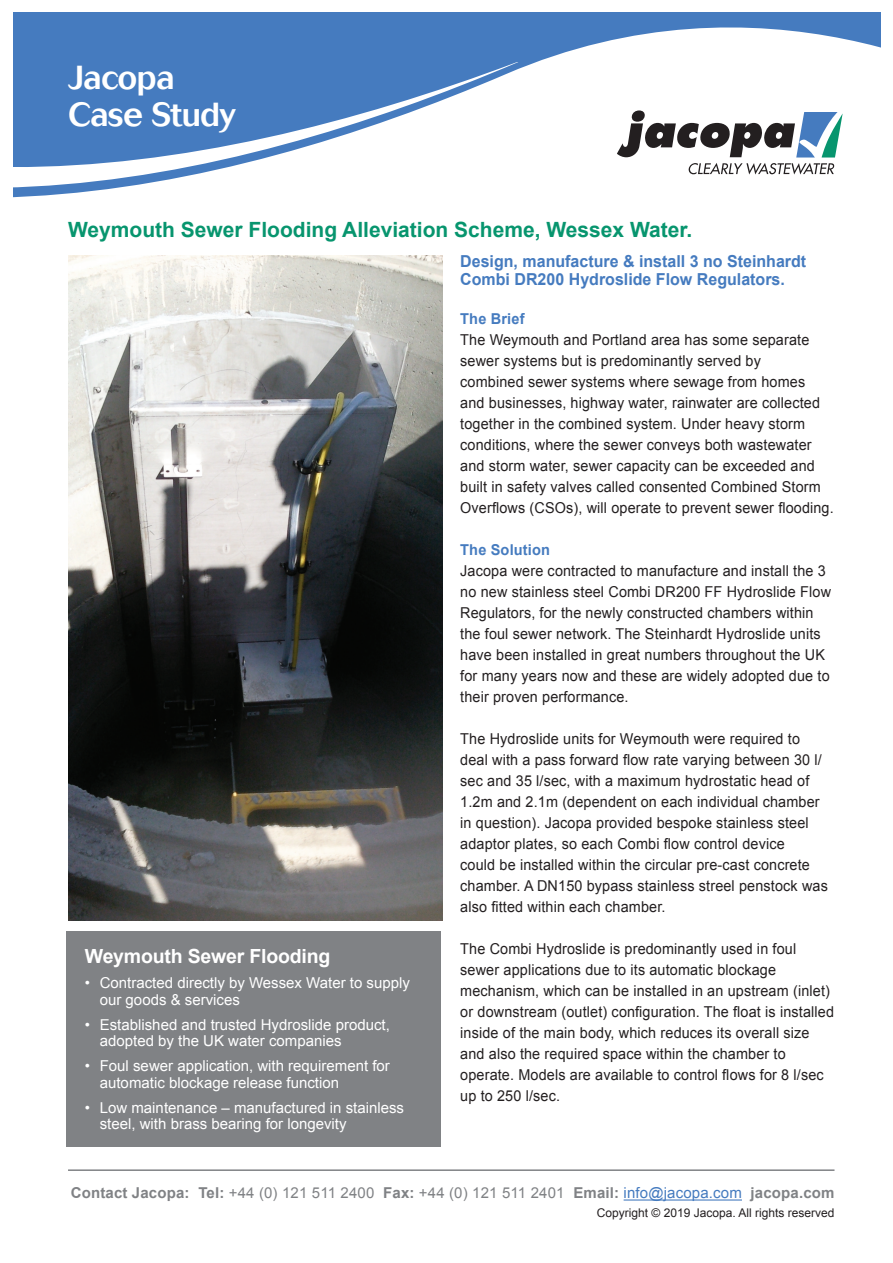
<style>
.page{position:relative;width:893px;height:1263px;background:#fff}
.page>*{position:absolute;margin:0;border:0;box-sizing:border-box;transform-origin:0 0}
.t1{font:500 33px/37.5px "Cosmos";letter-spacing:-.02em;color:#fff}
.t2{font:700 21px "Arial";color:#07956e}
.t3{font:700 19.5px "Arial";letter-spacing:-.01em;color:#fff}
.t4{font:700 16.5px/18px "Arial";color:#457bbf}
.t5{font:15px/21px "Arial";letter-spacing:.01em;color:#231f20;scale:.96 1}
.t6{font:15px/16.5px "Arial";color:#fff}
.t7{font:700 15px "Arial";letter-spacing:.01em;color:#808285}
.t8{font:700 15px "Arial";letter-spacing:.01em;color:#457bbf}
.t9{font:12px "Arial";color:#231f20}
.s1{font-weight:400}
.s2{font-weight:400;color:#457bbf}
</style>
<div class="page">
<div style="left:13px;top:13px;width:867px;height:195px;background:#457bbf"></div>
<svg style="left:13px;top:17px;width:868px;height:191px"></svg>
<svg style="left:156px;top:49px;width:725px;height:159px;fill:#fff"></svg>
<div style="left:67px;top:931px;width:374px;height:215px;background:#808285"></div>
<svg style="left:617px;top:110px;width:226px;height:64px;background:#b1b6ba"></svg>
<hr style="left:624px;top:1199px;width:118px;height:1px;background:#457bbf">
<hr style="left:68px;top:1169px;width:766px;height:2px;background:#808285">
<img style="left:68px;top:255px;width:374px;height:666px">
<h1 class="t1" style="left:68px;top:59px;width:169px">Jacopa<br>Case Study</h1>
<h2 class="t2" style="left:68px;top:218px;width:626px">Weymouth Sewer Flooding Alleviation Scheme, Wessex Water.</h2>
<h3 class="t3" style="left:85px;top:945px;width:247px">Weymouth Sewer Flooding</h3>
<p class="t6" style="left:100px;top:975px;width:312px;text-indent:-15px">• Contracted directly by Wessex Water to supply our goods &amp; services</p>
<p class="t6" style="left:100px;top:1016px;width:292px;text-indent:-15px">• Established and trusted Hydroslide product, adopted by the UK water companies</p>
<p class="t6" style="left:100px;top:1058px;width:292px;text-indent:-15px">• Foul sewer application, with requirement for automatic blockage release function</p>
<p class="t6" style="left:100px;top:1099px;width:306px;text-indent:-15px">• Low maintenance – manufactured in stainless steel, with brass bearing for longevity</p>
<p class="t4" style="left:460px;top:252px;width:347px">Design, manufacture &amp; install 3 no Steinhardt<br>Combi DR200 Hydroslide Flow Regulators.</p>
<p class="t8" style="left:460px;top:310px;width:66px">The Brief</p>
<p class="t5" style="left:460px;top:329px;width:391px">The Weymouth and Portland area has some separate sewer systems but is predominantly served by<br>combined sewer systems where sewage from homes<br>and businesses, highway water, rainwater are collected together in the combined system. Under heavy storm conditions, where the sewer conveys both wastewater and storm water, sewer capacity can be exceeded and built in safety valves called consented Combined Storm Overflows (CSOs), will operate to prevent sewer flooding.</p>
<p class="t8" style="left:460px;top:541px;width:91px">The Solution</p>
<p class="t5" style="left:460px;top:560px;width:388px">Jacopa were contracted to manufacture and install the 3 no new stainless steel Combi DR200 FF Hydroslide Flow Regulators, for the newly constructed chambers within the foul sewer network. The Steinhardt Hydroslide units have been installed in great numbers throughout the UK for many years now and these are widely adopted due to their proven performance.</p>
<p class="t5" style="left:460px;top:728px;width:384px">The Hydroslide units for Weymouth were required to deal with a pass forward flow rate varying between 30 l/ sec and 35 l/sec, with a maximum hydrostatic head of 1.2m and 2.1m (dependent on each individual chamber in question). Jacopa provided bespoke stainless steel adaptor plates, so each Combi flow control device<br>could be installed within the circular pre-cast concrete chamber. A DN150 bypass stainless streel penstock was also fitted within each chamber.</p>
<p class="t5" style="left:460px;top:938px;width:391px">The Combi Hydroslide is predominantly used in foul sewer applications due to its automatic blockage mechanism, which can be installed in an upstream (inlet) or downstream (outlet) configuration. The float is installed inside of the main body, which reduces its overall size and also the required space within the chamber to operate. Models are available to control flows for 8 l/sec up to 250 l/sec.</p>
<p class="t7" style="left:71px;top:1185px;width:765px">Contact Jacopa: Tel: <span class="s1">+44 (0) 121 511 2400</span> Fax: <span class="s1">+44 (0) 121 511 2401</span> Email: <span class="s2">info@jacopa.com</span> jacopa.com</p>
<p class="t9" style="left:597px;top:1206px;width:239px">Copyright © 2019 Jacopa. All rights reserved</p>
</div>
